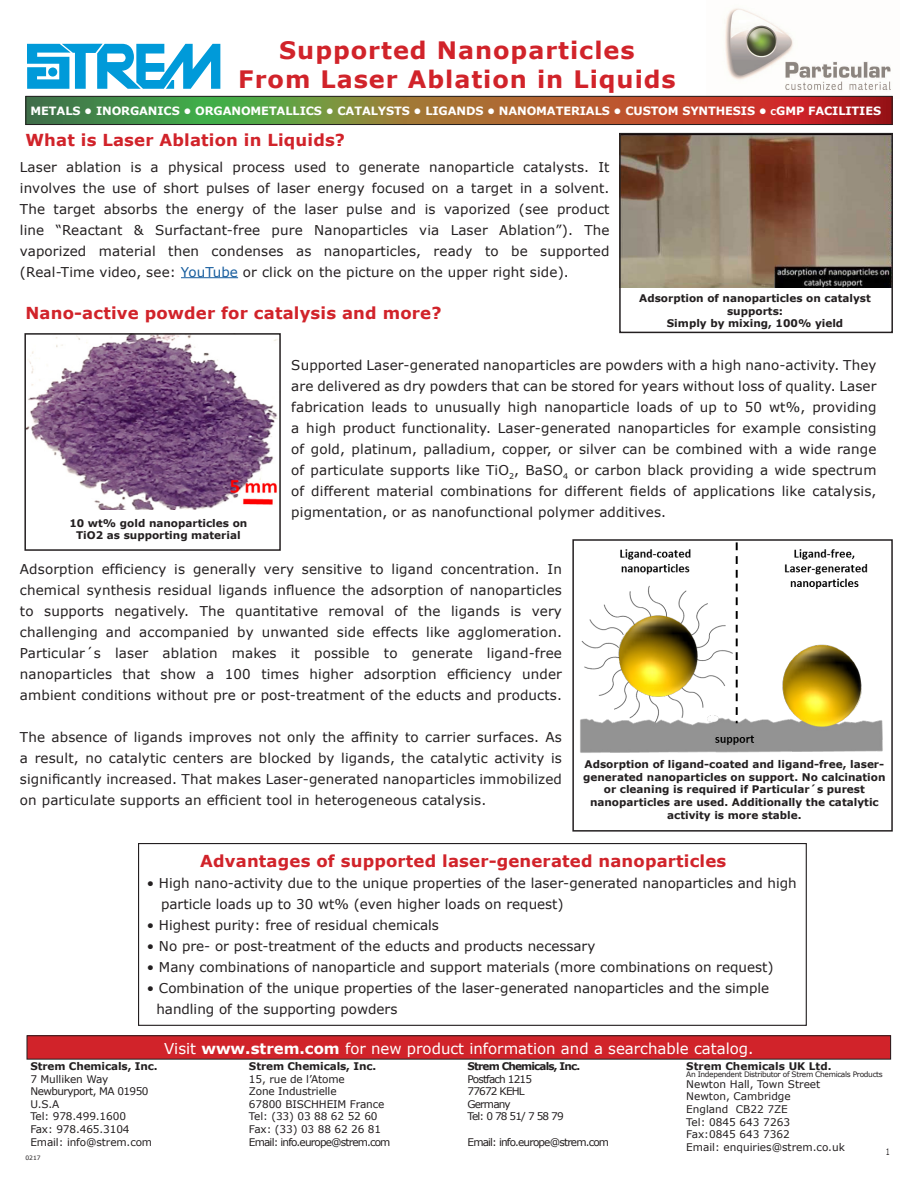
<style>
.page{position:relative;width:918px;height:1188px;background:#fff}
.page>*{position:absolute;margin:0;border:0;box-sizing:border-box;transform-origin:0 0}
.t1{font:700 24px/28.8px "Verdana";letter-spacing:.04em;color:#d1232a;text-align:center}
.t2{font:700 16.5px "Verdana";letter-spacing:.01em;color:#d1232a}
.t3{font:15px "Verdana";color:#fff}
.t4{font:13.5px/21px "Verdana";color:#231f20;text-align:justify}
.t5{font:700 11.4px "Verdana";letter-spacing:-.01em;color:#fff}
.t6{font:700 10.5px/12.6px "Verdana";color:#231f20;text-align:center}
.t7{font:10.5px/12.6px "Verdana";letter-spacing:-.01em;color:#231f20}
.t8{font:10.5px/12.6px "Verdana";letter-spacing:-.08em;color:#231f20}
.t9{font:700 10.5px "Verdana";letter-spacing:-.08em;color:#231f20}
.t10{font:9px "Verdana";color:#231f20;scale:.7 1}
.t11{font:7.5px "Verdana";letter-spacing:-.045em;color:#231f20}
.t12{font:6px "Verdana";color:#231f20}
.s1{font-style:inherit}
.s2{font-size:7.95px}
.s3{color:#175d9e}
.s4{font-weight:700}
</style>
<div class="page">
<div style="left:27px;top:1036px;width:864px;height:23px;background:#d1232a"></div>
<div style="left:27px;top:1035px;width:864px;height:25px;border:1px solid #231f20"></div>
<img style="left:707px;top:8px;width:186px;height:90px">
<svg style="left:28px;top:98px;width:862px;height:25px;background:#8e6a37"></svg>
<div style="left:26px;top:96px;width:866px;height:29px;border:1px solid #231f20"></div>
<svg style="left:27px;top:44px;width:193px;height:45px"></svg>
<div style="left:48px;top:67px;width:9px;height:10px;background:#009ad9;border-radius:50%"></div>
<hr style="left:181px;top:277px;width:57px;height:1px;background:#175d9e">
<img style="left:580px;top:542px;width:303px;height:211px">
<div style="left:572px;top:539px;width:321px;height:293px;border:2px solid #231f20"></div>
<img style="left:622px;top:136px;width:268px;height:152px">
<img style="left:27px;top:336px;width:251px;height:174px">
<div style="left:24px;top:333px;width:257px;height:218px;border:2px solid #231f20"></div>
<div style="left:138px;top:843px;width:669px;height:183px;border:1px solid #231f20"></div>
<div style="left:619px;top:133px;width:274px;height:200px;border:2px solid #231f20"></div>
<p class="t1" style="left:238px;top:36px;width:439px">Supported Nanoparticles<br>From Laser Ablation in Liquids</p>
<p class="t5" style="left:31px;top:103px;width:852px"><span class="s1">METALS •</span> INORGANICS • ORGANOMETALLICS • CATALYSTS • LIGANDS • NANOMATERIALS • CUSTOM SYNTHESIS • <span class="s2">c</span>GMP FACILITIES</p>
<p class="t2" style="left:26px;top:129px;width:321px">What is Laser Ablation in Liquids?</p>
<p class="t4" style="left:20px;top:156px;width:591px">Laser ablation is a physical process used to generate nanoparticle catalysts. It involves the use of short pulses of laser energy focused on a target in a solvent.<br>The target absorbs the energy of the laser pulse and is vaporized (see product line “Reactant &amp; Surfactant-free pure Nanoparticles via Laser Ablation”). The vaporized material then condenses as nanoparticles, ready to be supported (Real-Time video, see: <span class="s3">YouTube</span> or click on the picture on the upper right side).</p>
<p class="t2" style="left:26px;top:301px;width:418px">Nano-active powder for catalysis and more?</p>
<p class="t6" style="left:639px;top:292px;width:233px">Adsorption of nanoparticles on catalyst supports:</p>
<p class="t6" style="left:667px;top:317px;width:178px">Simply by mixing, 100% yield</p>
<p class="t6" style="left:69px;top:516px;width:179px">10 wt% gold nanoparticles on<br>TiO2 as supporting material</p>
<p class="t4" style="left:291px;top:354px;width:587px">Supported Laser-generated nanoparticles are powders with a high nano-activity. They are delivered as dry powders that can be stored for years without loss of quality. Laser fabrication leads to unusually high nanoparticle loads of up to 50 wt%, providing a high product functionality. Laser-generated nanoparticles for example consisting of gold, platinum, palladium, copper, or silver can be combined with a wide range of particulate supports like TiO<sub>2</sub>, BaSO<sub>4</sub> or carbon black providing a wide spectrum of different material combinations for different fields of applications like catalysis, pigmentation, or as nanofunctional polymer additives.</p>
<p class="t4" style="left:20px;top:558px;width:544px">Adsorption efficiency is generally very sensitive to ligand concentration. In chemical synthesis residual ligands influence the adsorption of nanoparticles to supports negatively. The quantitative removal of the ligands is very challenging and accompanied by unwanted side effects like agglomeration.<br>Particular´s laser ablation makes it possible to generate ligand-free nanoparticles that show a 100 times higher adsorption efficiency under ambient conditions without pre or post-treatment of the educts and products.</p>
<p class="t4" style="left:20px;top:726px;width:544px">The absence of ligands improves not only the affinity to carrier surfaces. As a result, no catalytic centers are blocked by ligands, the catalytic activity is significantly increased. That makes Laser-generated nanoparticles immobilized on particulate supports an efficient tool in heterogeneous catalysis.</p>
<p class="t6" style="left:583px;top:758px;width:304px">Adsorption of ligand-coated and ligand-free, laser&shy;generated nanoparticles on support. No calcination or cleaning is required if Particular´s purest nanoparticles are used. Additionally the catalytic activity is more stable.</p>
<p class="t2" style="left:200px;top:849px;width:528px">Advantages of supported laser-generated nanoparticles</p>
<p class="t4" style="left:161px;top:873px;width:637px;text-indent:-14px">• High nano-activity due to the unique properties of the laser-generated nanoparticles and high particle loads up to 30 wt% (even higher loads on request)</p>
<p class="t4" style="left:147px;top:915px;width:294px">• Highest purity: free of residual chemicals</p>
<p class="t4" style="left:147px;top:936px;width:450px">• No pre- or post-treatment of the educts and products necessary</p>
<p class="t4" style="left:147px;top:957px;width:628px">• Many combinations of nanoparticle and support materials (more combinations on request)</p>
<p class="t4" style="left:156px;top:978px;width:614px;text-indent:-10px">• Combination of the unique properties of the laser-generated nanoparticles and the simple handling of the supporting powders</p>
<p class="t3" style="left:164px;top:1038px;width:591px">Visit <span class="s4">www.strem.com</span> for new product information and a searchable catalog.</p>
<p class="t6" style="left:30px;top:1060px;width:129px">Strem Chemicals, Inc.</p>
<p class="t7" style="left:30px;top:1072px;width:123px">7 Mulliken Way<br>Newburyport, MA 01950<br>U.S.A<br>Tel: 978.499.1600<br>Fax: 978.465.3104<br>Email: info@strem.com</p>
<p class="t12" style="left:26px;top:1154px;width:17px">0217</p>
<p class="t6" style="left:249px;top:1060px;width:129px">Strem Chemicals, Inc.</p>
<p class="t7" style="left:249px;top:1072px;width:143px">15, rue de l’Atome<br>Zone Industrielle<br>67800 BISCHHEIM France<br>Tel: (33) 03 88 62 52 60<br>Fax: (33) 03 88 62 26 81<br>Email: info.europe@strem.com</p>
<p class="t9" style="left:468px;top:1059px;width:114px">Strem Chemicals, Inc.</p>
<p class="t8" style="left:468px;top:1072px;width:98px">Postfach 1215<br>77672 KEHL<br>Germany<br>Tel: 0 78 51/ 7 58 79</p>
<p class="t8" style="left:468px;top:1135px;width:143px">Email: info.europe@strem.com</p>
<p class="t6" style="left:686px;top:1060px;width:147px">Strem Chemicals UK Ltd.</p>
<p class="t11" style="left:686px;top:1069px;width:198px">An Independent Distributor of Strem Chemicals Products</p>
<p class="t7" style="left:686px;top:1078px;width:160px">Newton Hall, Town Street<br>Newton, Cambridge<br>England CB22 7ZE<br>Tel: 0845 643 7263<br>Fax:0845 643 7362<br>Email: enquiries@strem.co.uk</p>
<p class="t10" style="left:886px;top:1146px;width:7px">1</p>
</div>
